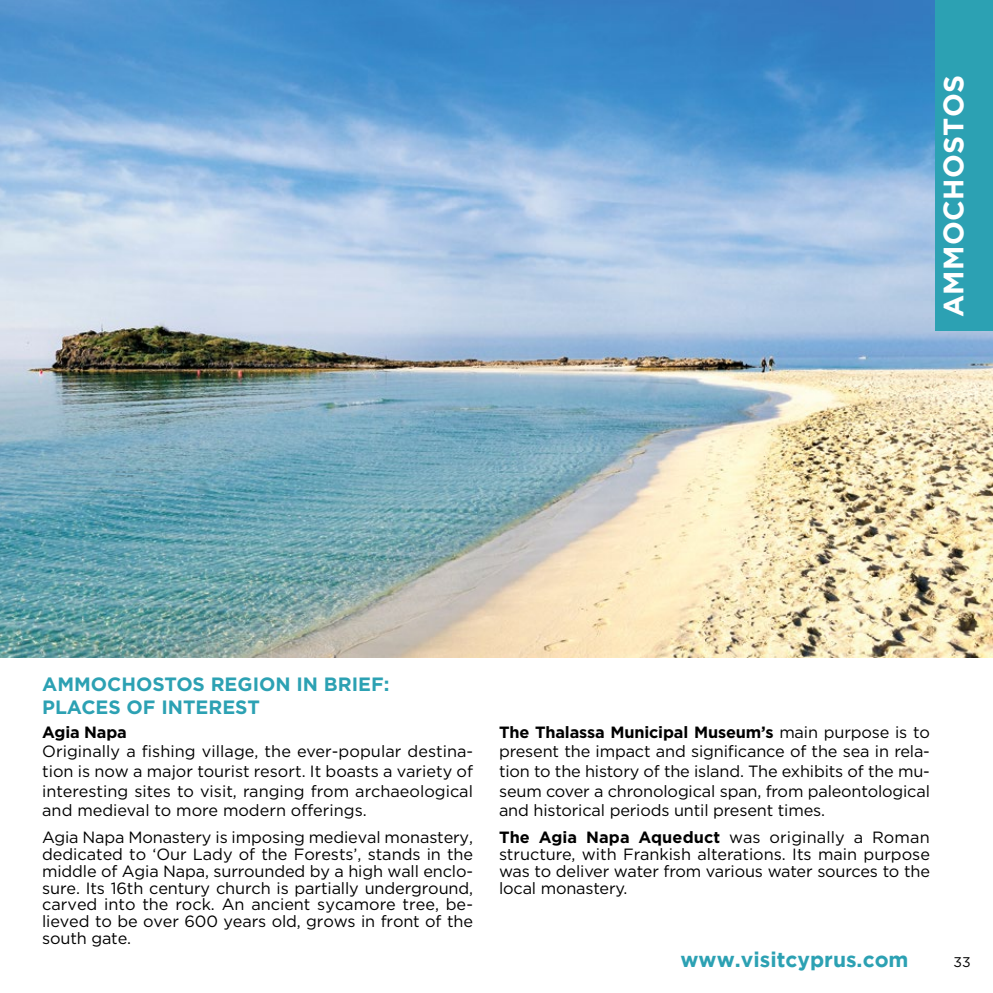
<style>
.page{position:relative;width:993px;height:993px;background:#fff}
.page>*{position:absolute;margin:0;border:0;box-sizing:border-box;transform-origin:0 0}
.t1{font:700 28px "Gotham";letter-spacing:.015em;color:#fff}
.t2{font:700 21px "Gotham";color:#2ca1b3}
.t3{font:700 19.25px/22.8px "Gotham";color:#2ca1b3}
.t4{font:16.28px/16.8px "Gotham";letter-spacing:-.01em;color:#000;text-align:justify}
.t5{font:700 16.28px "Gotham";letter-spacing:-.01em;color:#000}
.t6{font:14px "Gotham";color:#000}
.s1{font-weight:700}
</style>
<div class="page">
<img style="left:0;top:0;width:992px;height:657px">
<div style="left:935px;top:0;width:57px;height:330px;background:#2ca1b3"></div>
<h1 class="t1" style="left:936px;top:317px;width:243px;rotate:-90deg">AMMOCHOSTOS</h1>
<p class="t3" style="left:42px;top:672px;width:349px">AMMOCHOSTOS REGION IN BRIEF:<br>PLACES OF INTEREST</p>
<p class="t5" style="left:42px;top:721px;width:86px">Agia Napa</p>
<p class="t4" style="left:42px;top:741px;width:432px;line-height:19.6px">Originally a fishing village, the ever-popular destina&shy;tion is now a major tourist resort. It boasts a variety of interesting sites to visit, ranging from archaeological and medieval to more modern offerings.</p>
<p class="t4" style="left:42px;top:828px;width:432px">Agia Napa Monastery is imposing medieval monastery, dedicated to ‘Our Lady of the Forests’, stands in the middle of Agia Napa, surrounded by a high wall enclo&shy;sure. Its 16th century church is partially underground, carved into the rock. An ancient sycamore tree, be&shy;lieved to be over 600 years old, grows in front of the south gate.</p>
<p class="t4" style="left:499px;top:721px;width:432px;line-height:19.6px"><span class="s1">The Thalassa Municipal Museum’s</span> main purpose is to present the impact and significance of the sea in rela&shy;tion to the history of the island. The exhibits of the mu&shy;seum cover a chronological span, from paleontological and historical periods until present times.</p>
<p class="t4" style="left:499px;top:828px;width:432px"><span class="s1">The Agia Napa Aqueduct</span> was originally a Roman structure, with Frankish alterations. Its main purpose was to deliver water from various water sources to the local monastery.</p>
<p class="t2" style="left:680px;top:947px;width:229px">www.visitcyprus.com</p>
<p class="t6" style="left:953px;top:952px;width:19px">33</p>
</div>
